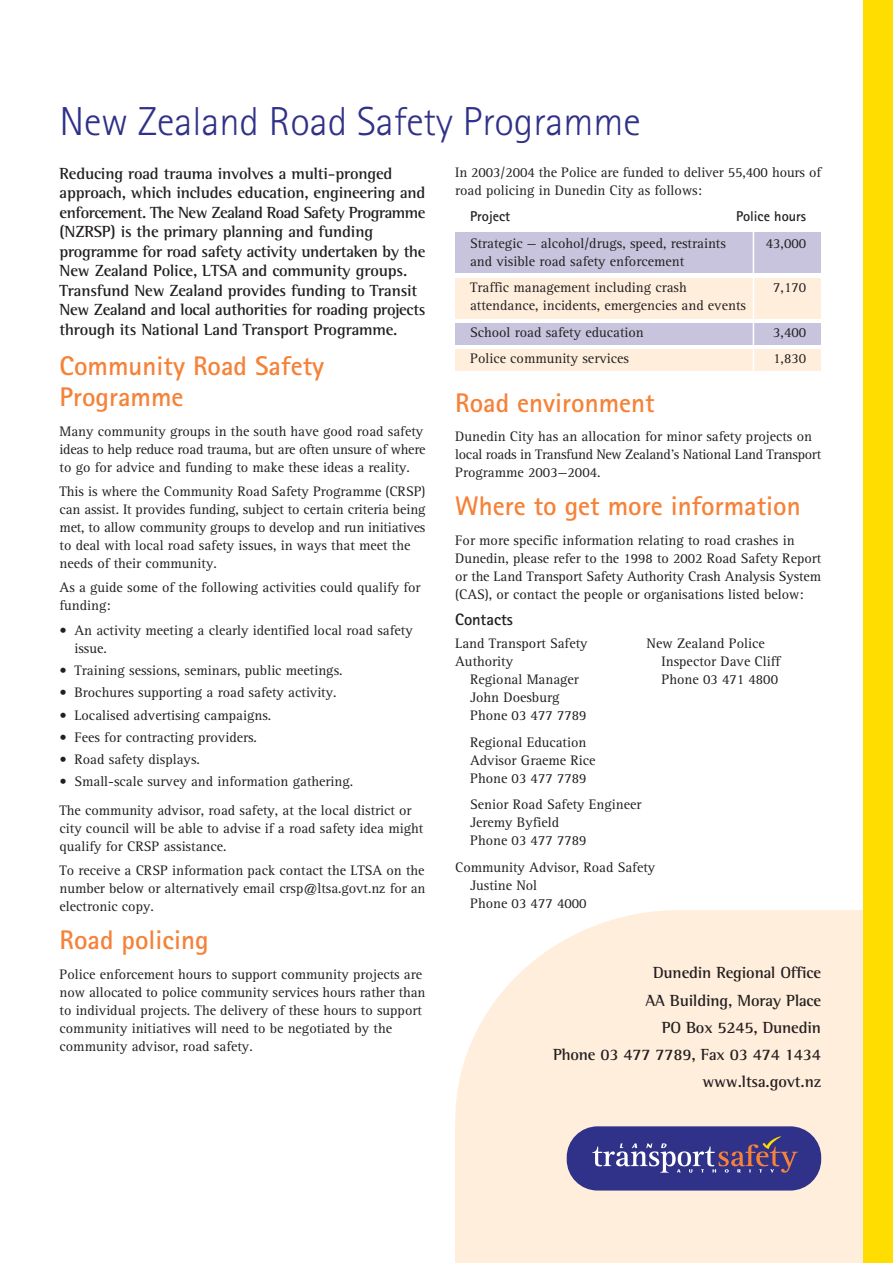
<style>
.page{position:relative;width:893px;height:1263px;background:#fff}
.page>*{position:absolute;margin:0;border:0;box-sizing:border-box;transform-origin:0 0}
.t1{font:40.5px "Rotis Sans Serif Light NZT";color:#303188}
.t2{font:27px/31.5px "Rotis Sans Serif Bold NZT";color:#f58238}
.t3{font:16.5px/19.5px "Rotis Semi Serif Bold NZT";letter-spacing:-.01em;color:#231f20}
.t4{font:16.5px "Rotis Sans Serif Bold NZT";color:#231f20}
.t5{font:14.25px/18px "Rotis Serif NZT";color:#231f20}
.t6{font:14.25px "Rotis Sans Serif Bold NZT";color:#231f20}
</style>
<div class="page">
<div style="left:455px;top:232px;width:366px;height:41px;background:#c8c4dd"></div>
<div style="left:455px;top:278px;width:366px;height:41px;background:#ffeedc"></div>
<div style="left:455px;top:323px;width:366px;height:21px;background:#c8c4dd"></div>
<div style="left:455px;top:350px;width:366px;height:21px;background:#ffeedc"></div>
<hr style="left:752px;top:228px;width:2px;height:148px;background:#fff">
<svg style="left:455px;top:910px;width:408px;height:217px;background:#feefe0"></svg>
<div style="left:455px;top:1127px;width:437px;height:136px;background:#ffeedc"></div>
<div style="left:863px;top:0;width:29px;height:1263px;background:#fd0"></div>
<div style="left:566px;top:1126px;width:255px;height:65px;background:#303188;border-radius:31px"></div>
<svg style="left:592px;top:1136px;width:206px;height:37px"></svg>
<h1 class="t1" style="left:60px;top:106px;width:582px">New Zealand Road Safety Programme</h1>
<p class="t3" style="left:60px;top:165px;width:367px">Reducing road trauma involves a multi-pronged approach, which includes education, engineering and enforcement. The New Zealand Road Safety Programme (NZRSP) is the primary planning and funding programme for road safety activity undertaken by the New Zealand Police, LTSA and community groups.<br>Transfund New Zealand provides funding to Transit New Zealand and local authorities for roading projects through its National Land Transport Programme.</p>
<h2 class="t2" style="left:60px;top:352px;width:266px">Community Road Safety<br>Programme</h2>
<p class="t5" style="left:60px;top:423px;width:367px">Many community groups in the south have good road safety ideas to help reduce road trauma, but are often unsure of where to go for advice and funding to make these ideas a reality.</p>
<p class="t5" style="left:60px;top:483px;width:367px">This is where the Community Road Safety Programme (CRSP) can assist. It provides funding, subject to certain criteria being met, to allow community groups to develop and run initiatives to deal with local road safety issues, in ways that meet the needs of their community.</p>
<p class="t5" style="left:60px;top:580px;width:362px">As a guide some of the following activities could qualify for funding:</p>
<p class="t5" style="left:74px;top:622px;width:340px;text-indent:-15px">• An activity meeting a clearly identified local road safety issue.</p>
<p class="t5" style="left:60px;top:662px;width:284px">• Training sessions, seminars, public meetings.</p>
<p class="t5" style="left:60px;top:685px;width:278px">• Brochures supporting a road safety activity.</p>
<p class="t5" style="left:60px;top:707px;width:213px">• Localised advertising campaigns.</p>
<p class="t5" style="left:60px;top:729px;width:199px">• Fees for contracting providers.</p>
<p class="t5" style="left:60px;top:751px;width:142px">• Road safety displays.</p>
<p class="t5" style="left:60px;top:768px;width:353px;line-height:28.7px">• Small-scale survey and information gathering.<br>The community advisor, road safety, at the local district or</p>
<p class="t5" style="left:60px;top:820px;width:365px">city council will be able to advise if a road safety idea might qualify for CRSP assistance.</p>
<p class="t5" style="left:60px;top:863px;width:367px;text-align:justify">To receive a CRSP information pack contact the LTSA on the number below or alternatively email crsp@ltsa.govt.nz for an electronic copy.</p>
<h2 class="t2" style="left:60px;top:927px;width:150px">Road policing</h2>
<p class="t5" style="left:60px;top:966px;width:367px">Police enforcement hours to support community projects are now allocated to police community services hours rather than to individual projects. The delivery of these hours to support community initiatives will need to be negotiated by the community advisor, road safety.</p>
<p class="t3" style="left:553px;top:961px;width:269px;line-height:27.3px;text-align:right">Dunedin Regional Office<br>AA Building, Moray Place<br>PO Box 5245, Dunedin<br>Phone 03 477 7789, Fax 03 474 1434 www.ltsa.govt.nz</p>
<p class="t5" style="left:455px;top:164px;width:367px">In 2003/2004 the Police are funded to deliver 55,400 hours of road policing in Dunedin City as follows:</p>
<p class="t6" style="left:470px;top:211px;width:42px">Project</p>
<p class="t6" style="left:736px;top:211px;width:72px">Police hours</p>
<p class="t5" style="left:470px;top:235px;width:257px">Strategic — alcohol/drugs, speed, restraints</p>
<p class="t5" style="left:765px;top:235px;width:42px">43,000</p>
<p class="t5" style="left:470px;top:249px;width:218px;line-height:26.5px">and visible road safety enforcement<br>Traffic management including crash</p>
<p class="t5" style="left:773px;top:280px;width:35px">7,170</p>
<p class="t5" style="left:470px;top:294px;width:277px;line-height:26.5px">attendance, incidents, emergencies and events<br>School road safety education</p>
<p class="t5" style="left:773px;top:324px;width:35px">3,400</p>
<p class="t5" style="left:470px;top:351px;width:160px">Police community services</p>
<p class="t5" style="left:773px;top:351px;width:35px">1,830</p>
<h2 class="t2" style="left:455px;top:390px;width:201px">Road environment</h2>
<p class="t5" style="left:455px;top:429px;width:367px">Dunedin City has an allocation for minor safety projects on local roads in Transfund New Zealand's National Land Transport<br>Programme 2003—2004.</p>
<h2 class="t2" style="left:455px;top:493px;width:347px">Where to get more information</h2>
<p class="t5" style="left:455px;top:532px;width:367px">For more specific information relating to road crashes in Dunedin, please refer to the 1998 to 2002 Road Safety Report or the Land Transport Safety Authority Crash Analysis System (CAS), or contact the people or organisations listed below:</p>
<p class="t4" style="left:455px;top:614px;width:59px">Contacts</p>
<p class="t5" style="left:455px;top:636px;width:134px">Land Transport Safety<br>Authority</p>
<p class="t5" style="left:470px;top:672px;width:118px">Regional Manager<br>John Doesburg<br>Phone 03 477 7789</p>
<p class="t5" style="left:470px;top:734px;width:127px">Regional Education<br>Advisor Graeme Rice<br>Phone 03 477 7789</p>
<p class="t5" style="left:470px;top:797px;width:173px">Senior Road Safety Engineer<br>Jeremy Byfield<br>Phone 03 477 7789</p>
<p class="t5" style="left:470px;top:859px;width:187px;text-indent:-15px">Community Advisor, Road Safety<br>Justine Nol<br>Phone 03 477 4000</p>
<p class="t5" style="left:661px;top:636px;width:120px;text-indent:-15px">New Zealand Police<br>Inspector Dave Cliff<br>Phone 03 471 4800</p>
</div>
